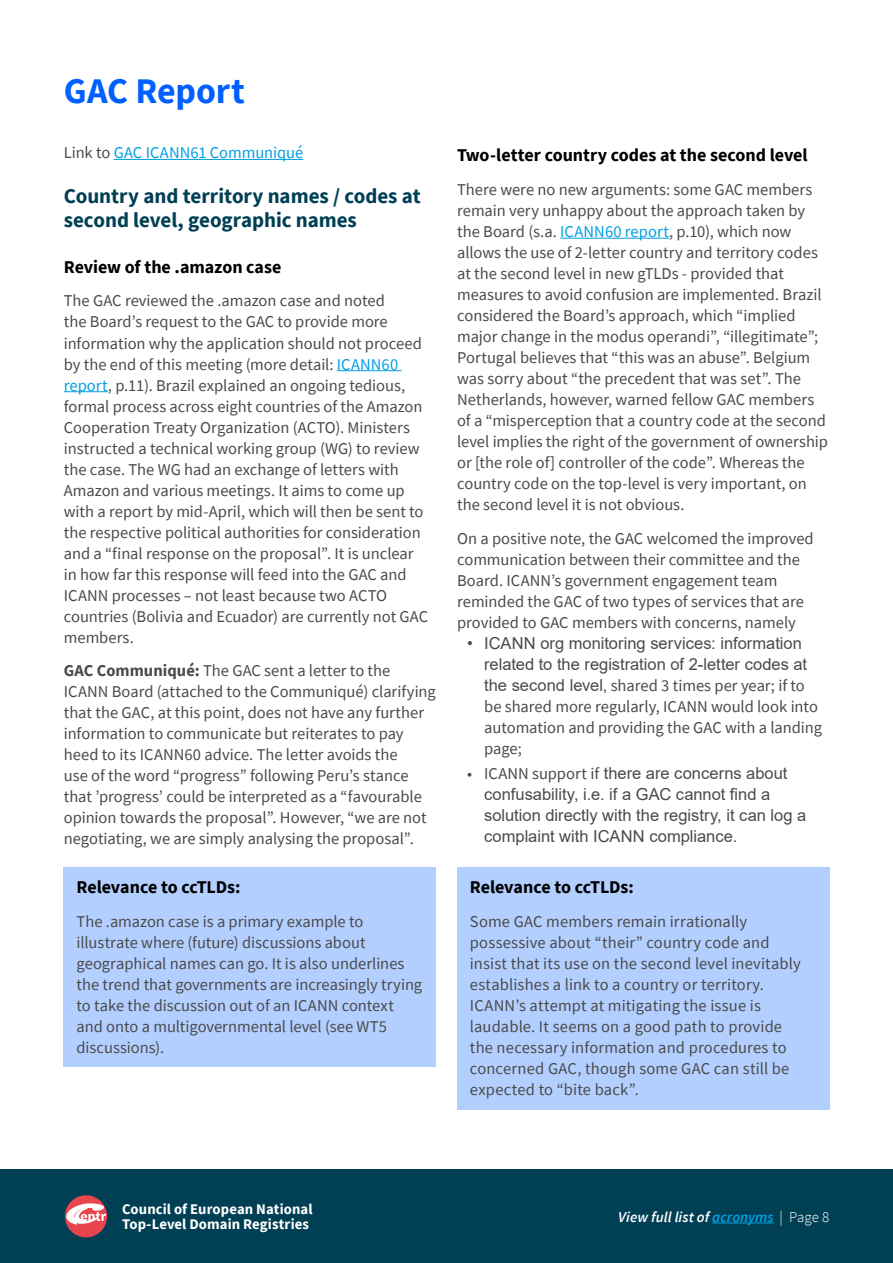
<style>
.page{position:relative;width:893px;height:1263px;background:#fff}
.page>*{position:absolute;margin:0;border:0;box-sizing:border-box;transform-origin:0 0}
.t1{font:700 36px "Source Sans Pro";letter-spacing:-.005em;color:#0060ff}
.t2{font:700 21px/24px "Source Sans Pro";color:#013f54}
.t3{font:700 18px "Source Sans Pro";letter-spacing:-.005em;color:#000}
.t4{font:16.5px/21px "Source Sans Pro";color:#4a4a49}
.t5{font:16.5px/21px "Arial";color:#4a4a49}
.t6{font:16.5px "Source Sans Pro";letter-spacing:-.005em;color:#009fe3}
.t7{font:italic 600 15px "Source Sans Pro";color:#fff}
.t8{font:700 14.7px/14.7px "Source Sans Pro";letter-spacing:.005em;color:#fff}
.s1{color:#4a4a49}
.s2{color:#009fe3}
.s3{font-weight:700}
.s4{font-family:"Arial"}
.s5{font-family:"Source Sans Pro"}
.s6{font-weight:300;font-style:normal}
</style>
<div class="page">
<div style="left:0;top:1169px;width:893px;height:94px;background:#013f54"></div>
<div style="left:65px;top:1195px;width:42px;height:42px;background:#e9454c;border-radius:50%"></div>
<svg style="left:66px;top:1203px;width:40px;height:21px"></svg>
<hr style="left:712px;top:1222px;width:62px;height:1px;background:#009fe3">
<hr style="left:114px;top:159px;width:189px;height:1px;background:#009fe3">
<hr style="left:337px;top:370px;width:65px;height:1px;background:#009fe3">
<hr style="left:64px;top:391px;width:44px;height:1px;background:#009fe3">
<hr style="left:560px;top:238px;width:109px;height:1px;background:#009fe3">
<div style="left:64px;top:867px;width:372px;height:200px;background:#b3cfff"></div>
<div style="left:457px;top:867px;width:372px;height:242px;background:#b3cfff"></div>
<h1 class="t1" style="left:64px;top:67px;width:183px">GAC Report</h1>
<p class="t6" style="left:64px;top:142px;width:241px"><span class="s1">Link to</span> GAC ICANN61 Communiqué</p>
<p class="t2" style="left:64px;top:184px;width:358px">Country and territory names / codes at second level, geographic names</p>
<p class="t3" style="left:64px;top:255px;width:219px">Review of the .amazon case</p>
<p class="t4" style="left:64px;top:290px;width:366px">The GAC reviewed the .amazon case and noted<br>the Board’s request to the GAC to provide more information why the application should not proceed by the end of this meeting (more detail: <span class="s2">ICANN60 report</span>, p.11). Brazil explained an ongoing tedious, formal process across eight countries of the Amazon Cooperation Treaty Organization (ACTO). Ministers instructed a technical working group (WG) to review the case. The WG had an exchange of letters with Amazon and various meetings. It aims to come up with a report by mid-April, which will then be sent to the respective political authorities for consideration and a “final response on the proposal”. It is unclear in how far this response will feed into the GAC and ICANN processes – not least because two ACTO countries (Bolivia and Ecuador) are currently not GAC members.</p>
<p class="t4" style="left:64px;top:660px;width:374px"><span class="s3">GAC Communiqué:</span> The GAC sent a letter to the ICANN Board (attached to the Communiqué) clarifying that the GAC, at this point, does not have any further information to communicate but reiterates to pay heed to its ICANN60 advice. The letter avoids the<br>use of the word “progress” following Peru’s stance that ’progress’ could be interpreted as a “favourable opinion towards the proposal”. However, “we are not negotiating, we are simply analysing the proposal”.</p>
<p class="t3" style="left:77px;top:875px;width:165px">Relevance to ccTLDs:</p>
<p class="t4" style="left:77px;top:911px;width:347px">The .amazon case is a primary example to illustrate where (future) discussions about geographical names can go. It is also underlines the trend that governments are increasingly trying to take the discussion out of an ICANN context and onto a multigovernmental level (see WT5 discussions).</p>
<p class="t3" style="left:457px;top:143px;width:352px">Two-letter country codes at the second level</p>
<p class="t4" style="left:457px;top:179px;width:372px">There were no new arguments: some GAC members remain very unhappy about the approach taken by the Board (s.a. <span class="s2">ICANN60 report</span>, p.10), which now allows the use of 2-letter country and territory codes at the second level in new gTLDs - provided that measures to avoid confusion are implemented. Brazil considered the Board’s approach, which “implied major change in the modus operandi”, “illegitimate”; Portugal believes that “this was an abuse”. Belgium was sorry about “the precedent that was set”. The Netherlands, however, warned fellow GAC members of a “misperception that a country code at the second level implies the right of the government of ownership or [the role of] controller of the code”. Whereas the country code on the top-level is very important, on the second level it is not obvious.</p>
<p class="t4" style="left:457px;top:528px;width:358px">On a positive note, the GAC welcomed the improved communication between their committee and the Board. ICANN’s government engagement team reminded the GAC of two types of services that are provided to GAC members with concerns, namely</p>
<p class="t5" style="left:484px;top:632px;width:325px;text-indent:-17px">• ICANN org monitoring services: information related to the registration of 2-letter codes at</p>
<p class="t4" style="left:484px;top:675px;width:339px"><span class="s4">the second level,</span> shared 3 times per year; if to be shared more regularly, ICANN would look into automation and providing the GAC with a landing page;</p>
<p class="t5" style="left:484px;top:763px;width:324px;text-indent:-17px"><span class="s5">• ICANN support if</span> there are concerns about confusability, i.e. if a GAC cannot find a solution directly with the registry, it can log a complaint with ICANN compliance.</p>
<p class="t3" style="left:470px;top:875px;width:165px">Relevance to ccTLDs:</p>
<p class="t4" style="left:470px;top:911px;width:333px">Some GAC members remain irrationally possessive about “their” country code and insist that its use on the second level inevitably establishes a link to a country or territory.<br>ICANN’s attempt at mitigating the issue is laudable. It seems on a good path to provide the necessary information and procedures to concerned GAC, though some GAC can still be expected to “bite back”.</p>
<p class="t8" style="left:122px;top:1202px;width:192px">Council of European National<br>Top-Level Domain Registries</p>
<p class="t7" style="left:618px;top:1207px;width:213px">View full list of <span class="s2">acronyms</span> <span class="s6">| Page 8</span></p>
</div>
